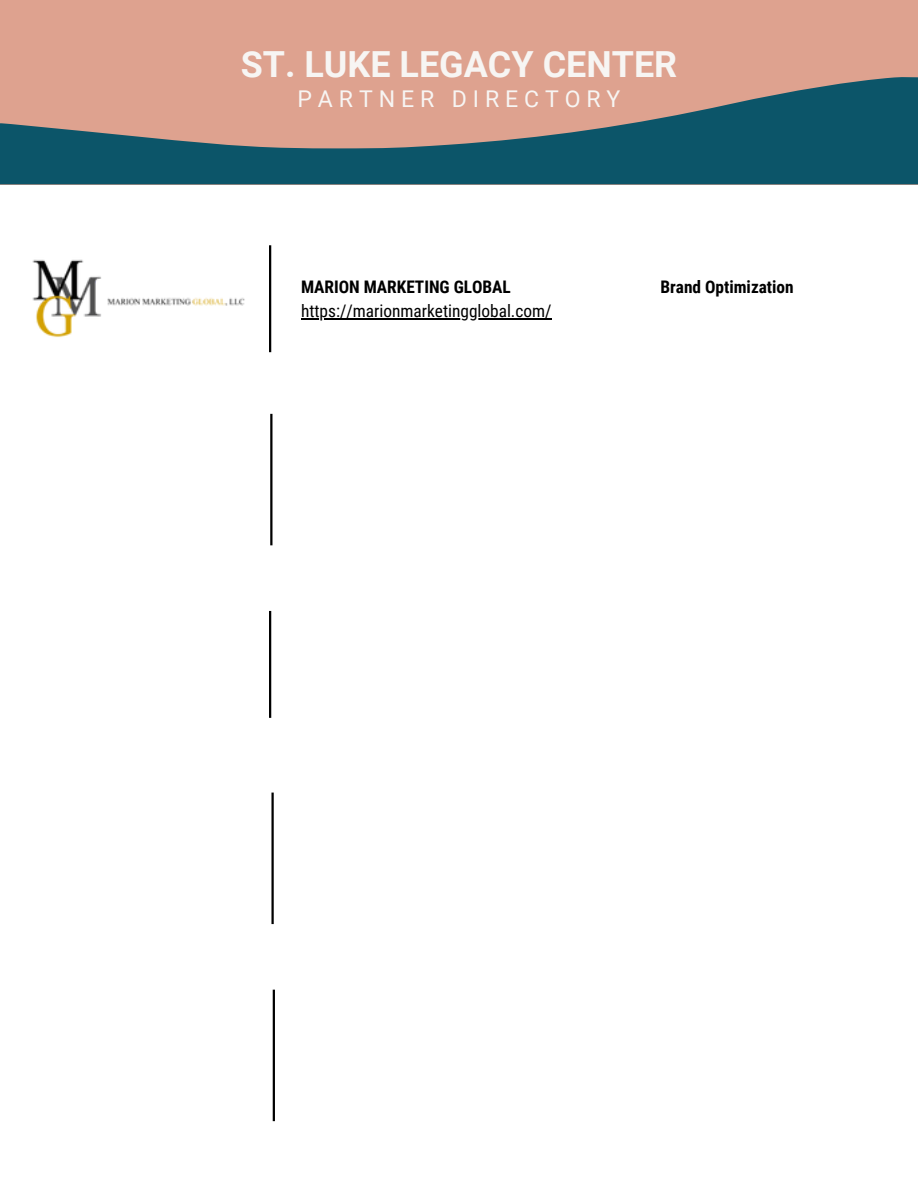
<style>
.page{position:relative;width:918px;height:1188px;background:#fff}
.page>*{position:absolute;margin:0;border:0;box-sizing:border-box;transform-origin:0 0}
.t1{font:700 36px "Roboto";color:#f7f5f3}
.t2{font:23.1px "Roboto";letter-spacing:.255em;color:#f7f5f3}
.t3{font:700 17.4px "Roboto Condensed";color:#000}
.t4{font:17.4px "Roboto Condensed";color:#000}
</style>
<div class="page">
<div style="left:0;top:0;width:918px;height:185px;background:#dea28f"></div>
<hr style="left:269px;top:245px;width:2px;height:107px;background:#000">
<hr style="left:270px;top:414px;width:2px;height:131px;background:#000">
<hr style="left:269px;top:611px;width:2px;height:107px;background:#000">
<hr style="left:271px;top:793px;width:3px;height:131px;background:#000">
<hr style="left:273px;top:990px;width:2px;height:131px;background:#000">
<svg style="left:0;top:77px;width:918px;height:107px;fill:#0c5569"></svg>
<img style="left:32px;top:259px;width:213px;height:79px">
<hr style="left:301px;top:318px;width:251px;height:1px;background:#000">
<p class="t1" style="left:241px;top:44px;width:438px">ST. LUKE LEGACY CENTER</p>
<h2 class="t2" style="left:298px;top:86px;width:324px">PARTNER DIRECTORY</h2>
<p class="t3" style="left:301px;top:276px;width:211px">MARION MARKETING GLOBAL</p>
<h3 class="t4" style="left:301px;top:301px;width:252px">https://marionmarketingglobal.com/</h3>
<p class="t3" style="left:660px;top:276px;width:135px">Brand Optimization</p>
</div>
